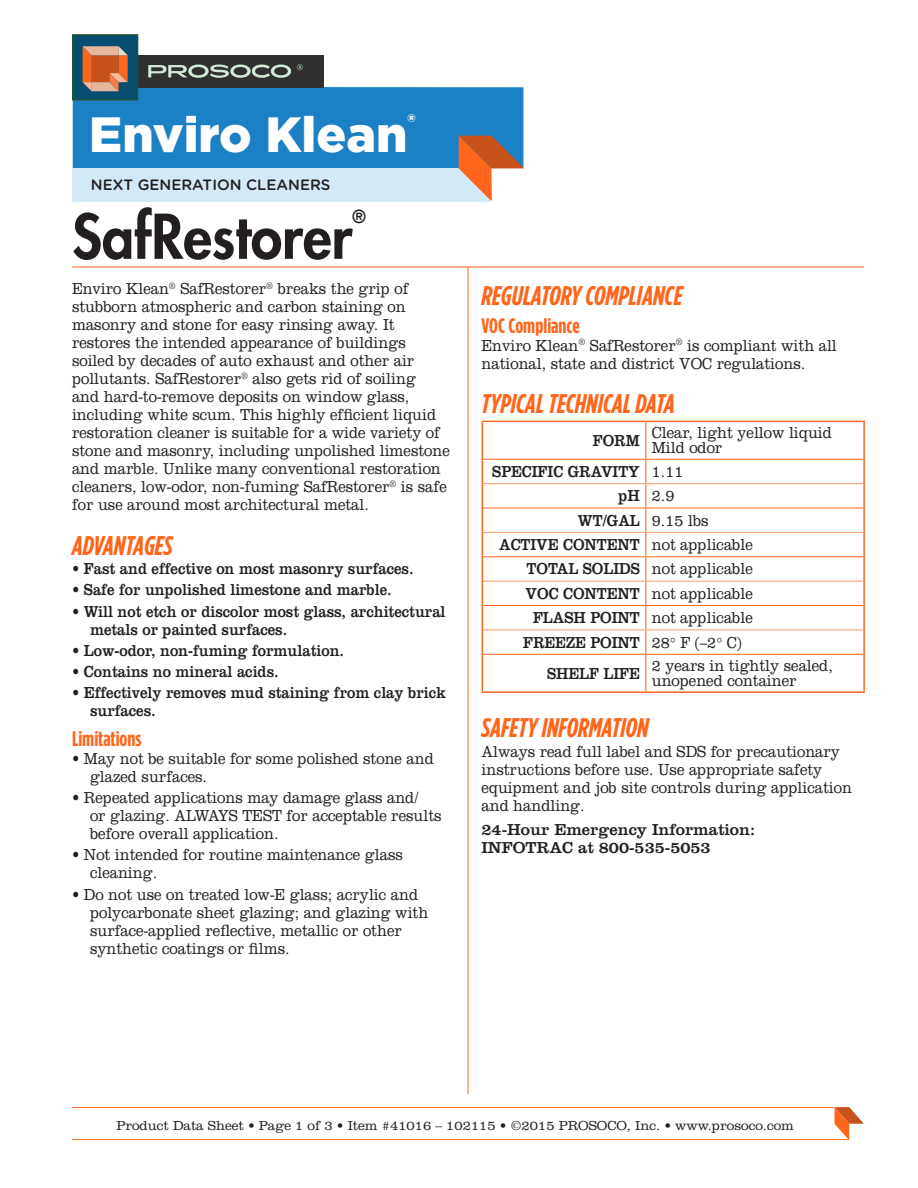
<style>
.page{position:relative;width:918px;height:1188px;background:#fff}
.page>*{position:absolute;margin:0;border:0;box-sizing:border-box;transform-origin:0 0}
._02_Product_Name{font:800 60px "Futura Std";color:#231f20;scale:.95 1}
.t1{font:900 49.5px "Gotham";color:#fff}
._04_Section_Header{font:italic 700 27px "Gotham Condensed";color:#ff661c}
.t2{font:900 22.5px "Gotham";color:#fff}
._05_Sub-Header{font:700 21px "Gotham Condensed";color:#ff661c}
._02_Product_Name-2{font:800 17.55px "Futura Std";color:#231f20;scale:.95 1}
._06_Body_Copy{font:300 16.5px/18px "Clarendon LT Std";color:#231f20;scale:.9 1}
._07_Bullet_Paragraph{font:300 16.5px/18px "Clarendon LT Std";color:#231f20;scale:.9 1}
._07_Bullet_Paragraph-2{font:16.5px/18px "Clarendon LT Std";color:#231f20;scale:.9 1}
._09_Tech_Data_Copy{font:300 16.5px/15px "Clarendon LT Std";color:#231f20;scale:.9 1}
._08_Tech_Data_Header{font:16.5px "Clarendon LT Std";color:#231f20;scale:.9 1}
._06_Body_Copy-2{font:16.5px/18px "Clarendon LT Std";color:#231f20}
.t3{font:500 15px "Gotham Rounded";color:#231f20}
._99_Item_Box{font:300 13.5px "Clarendon LT Std";color:#231f20}
</style>
<div class="page">
<hr style="left:468px;top:267px;width:1px;height:827px;background:#ff661c">
<hr style="left:645px;top:422px;width:1px;height:37px;background:#ff661c">
<svg style="left:645px;top:460px;width:1px;height:194px"></svg>
<hr style="left:645px;top:655px;width:1px;height:36px;background:#ff661c">
<hr style="left:483px;top:459px;width:163px;height:1px;background:#ff661c">
<hr style="left:646px;top:459px;width:217px;height:1px;background:#ff661c">
<hr style="left:483px;top:508px;width:163px;height:1px;background:#ff661c">
<hr style="left:646px;top:508px;width:217px;height:1px;background:#ff661c">
<hr style="left:483px;top:556px;width:163px;height:1px;background:#ff661c">
<hr style="left:646px;top:556px;width:217px;height:1px;background:#ff661c">
<hr style="left:483px;top:605px;width:163px;height:1px;background:#ff661c">
<hr style="left:646px;top:605px;width:217px;height:1px;background:#ff661c">
<hr style="left:483px;top:654px;width:163px;height:1px;background:#ff661c">
<hr style="left:646px;top:654px;width:217px;height:1px;background:#ff661c">
<hr style="left:483px;top:483px;width:163px;height:1px;background:#f89a6a">
<hr style="left:646px;top:483px;width:217px;height:1px;background:#f89a6a">
<hr style="left:483px;top:532px;width:163px;height:1px;background:#f89a6a">
<hr style="left:646px;top:532px;width:217px;height:1px;background:#f89a6a">
<hr style="left:483px;top:581px;width:163px;height:1px;background:#f89a6a">
<hr style="left:646px;top:581px;width:217px;height:1px;background:#f89a6a">
<hr style="left:483px;top:630px;width:163px;height:1px;background:#f89a6a">
<hr style="left:646px;top:630px;width:217px;height:1px;background:#f89a6a">
<hr style="left:482px;top:421px;width:164px;height:1px;background:#ff661c">
<hr style="left:482px;top:422px;width:1px;height:37px;background:#ff661c">
<hr style="left:646px;top:421px;width:219px;height:1px;background:#ff661c">
<hr style="left:863px;top:422px;width:2px;height:37px;background:#ff661c">
<hr style="left:863px;top:459px;width:2px;height:25px;background:#ff661c">
<hr style="left:863px;top:484px;width:2px;height:24px;background:#ff661c">
<hr style="left:863px;top:508px;width:2px;height:24px;background:#ff661c">
<hr style="left:863px;top:532px;width:2px;height:25px;background:#ff661c">
<hr style="left:863px;top:557px;width:2px;height:24px;background:#ff661c">
<hr style="left:863px;top:581px;width:2px;height:25px;background:#ff661c">
<hr style="left:863px;top:606px;width:2px;height:24px;background:#ff661c">
<svg style="left:482px;top:459px;width:1px;height:195px"></svg>
<hr style="left:863px;top:630px;width:2px;height:24px;background:#ff661c">
<hr style="left:482px;top:654px;width:1px;height:37px;background:#ff661c">
<hr style="left:863px;top:654px;width:2px;height:37px;background:#ff661c">
<hr style="left:482px;top:691px;width:164px;height:2px;background:#ff661c">
<hr style="left:646px;top:691px;width:219px;height:2px;background:#ff661c">
<hr style="left:72px;top:267px;width:792px;height:1px;background:#ff661c">
<div style="left:73px;top:87px;width:450px;height:81px;background:#1b81c4"></div>
<div style="left:72px;top:168px;width:418px;height:34px;background:#d4e9f6"></div>
<svg style="left:459px;top:136px;width:65px;height:65px"></svg>
<div style="left:102px;top:55px;width:221px;height:32px;background:#312f30"></div>
<div style="left:72px;top:34px;width:66px;height:66px;background:#074d70;border:1px solid #205532"></div>
<svg style="left:83px;top:46px;width:45px;height:45px"></svg>
<svg style="left:148px;top:65px;width:143px;height:13px"></svg>
<svg style="left:297px;top:64px;width:6px;height:6px"></svg>
<hr style="left:72px;top:1139px;width:777px;height:1px;background:#ff661c">
<hr style="left:72px;top:1107px;width:762px;height:1px;background:#ff661c">
<svg style="left:834px;top:1107px;width:30px;height:33px"></svg>
<p class="t1" style="left:89px;top:101px;width:320px">Enviro Klean</p>
<p class="t2" style="left:408px;top:106px;width:10px">®</p>
<p class="t3" style="left:91px;top:174px;width:241px">NEXT GENERATION CLEANERS</p>
<p class="_02_Product_Name" style="left:72px;top:199px;width:297px">SafRestorer</p>
<p class="_02_Product_Name-2" style="left:352px;top:206px;width:15px">®</p>
<p class="_06_Body_Copy" style="left:72px;top:280px;width:421px">Enviro Klean<sup>®</sup> SafRestorer<sup>®</sup> breaks the grip of stubborn atmospheric and carbon staining on masonry and stone for easy rinsing away. It restores the intended appearance of buildings soiled by decades of auto exhaust and other air pollutants. SafRestorer<sup>®</sup> also gets rid of soiling<br>and hard-to-remove deposits on window glass, including white scum. This highly efficient liquid restoration cleaner is suitable for a wide variety of stone and masonry, including unpolished limestone and marble. Unlike many conventional restoration cleaners, low-odor, non-fuming SafRestorer<sup>®</sup> is safe for use around most architectural metal.</p>
<p class="_04_Section_Header" style="left:72px;top:529px;width:102px">ADVANTAGES</p>
<p class="_07_Bullet_Paragraph-2" style="left:72px;top:560px;width:381px">• Fast and effective on most masonry surfaces.</p>
<p class="_07_Bullet_Paragraph-2" style="left:72px;top:581px;width:357px">• Safe for unpolished limestone and marble.</p>
<p class="_07_Bullet_Paragraph-2" style="left:90px;top:602px;width:397px;text-indent:-18px">• Will not etch or discolor most glass, architectural metals or painted surfaces.</p>
<p class="_07_Bullet_Paragraph-2" style="left:72px;top:641px;width:304px">• Low-odor, non-fuming formulation.</p>
<p class="_07_Bullet_Paragraph-2" style="left:72px;top:663px;width:231px">• Contains no mineral acids.</p>
<p class="_07_Bullet_Paragraph-2" style="left:90px;top:684px;width:397px;text-indent:-18px">• Effectively removes mud staining from clay brick surfaces.</p>
<p class="_05_Sub-Header" style="left:72px;top:726px;width:71px">Limitations</p>
<p class="_07_Bullet_Paragraph" style="left:90px;top:749px;width:383px;text-indent:-18px">• May not be suitable for some polished stone and glazed surfaces.</p>
<p class="_07_Bullet_Paragraph" style="left:90px;top:789px;width:392px;text-indent:-18px">• Repeated applications may damage glass and/<br>or glazing. ALWAYS TEST for acceptable results before overall application.</p>
<p class="_07_Bullet_Paragraph" style="left:90px;top:846px;width:349px;text-indent:-18px">• Not intended for routine maintenance glass cleaning.</p>
<p class="_07_Bullet_Paragraph" style="left:90px;top:885px;width:377px;text-indent:-18px">• Do not use on treated low-E glass; acrylic and polycarbonate sheet glazing; and glazing with surface-applied reflective, metallic or other synthetic coatings or films.</p>
<p class="_04_Section_Header" style="left:482px;top:280px;width:203px">REGULATORY COMPLIANCE</p>
<p class="_05_Sub-Header" style="left:482px;top:313px;width:100px">VOC Compliance</p>
<p class="_06_Body_Copy" style="left:482px;top:336px;width:396px">Enviro Klean<sup>®</sup> SafRestorer<sup>®</sup> is compliant with all national, state and district VOC regulations.</p>
<p class="_04_Section_Header" style="left:482px;top:388px;width:195px">TYPICAL TECHNICAL DATA</p>
<p class="_08_Tech_Data_Header" style="left:593px;top:431px;width:54px">FORM</p>
<p class="_09_Tech_Data_Copy" style="left:652px;top:425px;width:202px">Clear, light yellow liquid</p>
<p class="_09_Tech_Data_Copy" style="left:652px;top:440px;width:80px">Mild odor</p>
<p class="_08_Tech_Data_Header" style="left:492px;top:462px;width:165px">SPECIFIC GRAVITY</p>
<p class="_09_Tech_Data_Copy" style="left:652px;top:464px;width:37px">1.11</p>
<p class="_08_Tech_Data_Header" style="left:618px;top:486px;width:25px">pH</p>
<p class="_09_Tech_Data_Copy" style="left:652px;top:488px;width:27px">2.9</p>
<p class="_08_Tech_Data_Header" style="left:578px;top:511px;width:70px">WT/GAL</p>
<p class="_09_Tech_Data_Copy" style="left:652px;top:513px;width:65px">9.15 lbs</p>
<p class="_08_Tech_Data_Header" style="left:499px;top:535px;width:158px">ACTIVE CONTENT</p>
<p class="_09_Tech_Data_Copy" style="left:652px;top:537px;width:114px">not applicable</p>
<p class="_08_Tech_Data_Header" style="left:527px;top:559px;width:127px">TOTAL SOLIDS</p>
<p class="_09_Tech_Data_Copy" style="left:652px;top:561px;width:114px">not applicable</p>
<p class="_08_Tech_Data_Header" style="left:526px;top:584px;width:128px">VOC CONTENT</p>
<p class="_09_Tech_Data_Copy" style="left:652px;top:586px;width:114px">not applicable</p>
<p class="_08_Tech_Data_Header" style="left:533px;top:608px;width:120px">FLASH POINT</p>
<p class="_09_Tech_Data_Copy" style="left:652px;top:610px;width:114px">not applicable</p>
<p class="_08_Tech_Data_Header" style="left:523px;top:632px;width:131px">FREEZE POINT</p>
<p class="_09_Tech_Data_Copy" style="left:652px;top:635px;width:101px">28° F (–2° C)</p>
<p class="_08_Tech_Data_Header" style="left:547px;top:664px;width:105px">SHELF LIFE</p>
<p class="_09_Tech_Data_Copy" style="left:652px;top:658px;width:203px">2 years in tightly sealed, unopened container</p>
<p class="_04_Section_Header" style="left:482px;top:712px;width:169px">SAFETY INFORMATION</p>
<p class="_06_Body_Copy" style="left:482px;top:742px;width:413px">Always read full label and SDS for precautionary instructions before use. Use appropriate safety equipment and job site controls during application and handling.</p>
<p class="_06_Body_Copy-2" style="left:482px;top:821px;width:275px">24-Hour Emergency Information:<br>INFOTRAC at 800-535-5053</p>
<p class="_99_Item_Box" style="left:116px;top:1117px;width:679px">Product Data Sheet • Page 1 of 3 • Item #41016 – 102115 • ©2015 PROSOCO, Inc. • www.prosoco.com</p>
</div>
